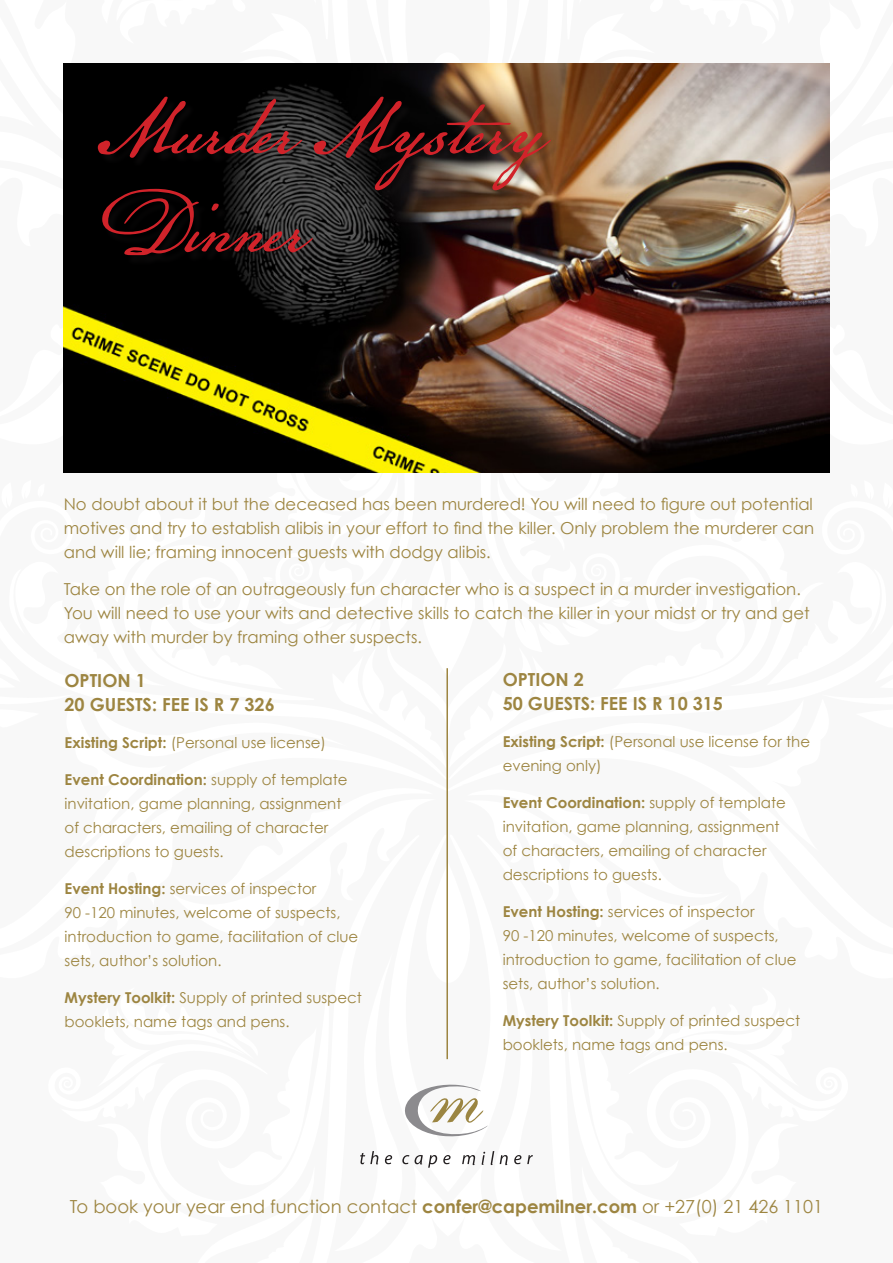
<style>
.page{position:relative;width:893px;height:1263px;background:#fff}
.page>*{position:absolute;margin:0;border:0;box-sizing:border-box;transform-origin:0 0}
.t1{font:18px "Century Gothic";color:#9d8541}
.t2{font:700 18px/24px "Century Gothic";color:#9d8541}
.t3{font:16.5px/24px "Century Gothic";color:#9d8541;text-align:justify}
.t4{font:15px/24px "Century Gothic";color:#9d8541}
.s1{font-weight:700}
</style>
<div class="page">
<img style="left:64px;top:64px;width:765px;height:408px">
<div style="left:104px;top:190px;width:219px;height:76px;background:#231f20;opacity:.3"></div>
<div style="left:99px;top:99px;width:462px;height:102px;background:#231f20;opacity:.3"></div>
<svg style="left:98px;top:97px;width:453px;height:158px;background:#3a211e"></svg>
<hr style="left:446px;top:668px;width:2px;height:391px;background:#9d8541">
<svg style="left:514px;top:1155px;width:7px;height:9px"></svg>
<svg style="left:500px;top:1155px;width:8px;height:11px"></svg>
<svg style="left:462px;top:1155px;width:13px;height:11px"></svg>
<svg style="left:443px;top:1155px;width:8px;height:9px"></svg>
<svg style="left:402px;top:1155px;width:35px;height:13px"></svg>
<svg style="left:385px;top:1155px;width:7px;height:9px"></svg>
<svg style="left:360px;top:1151px;width:19px;height:14px"></svg>
<svg style="left:482px;top:1151px;width:12px;height:15px"></svg>
<svg style="left:527px;top:1155px;width:6px;height:9px"></svg>
<svg style="left:405px;top:1084px;width:83px;height:53px"></svg>
<p class="t3" style="left:64px;top:492px;width:752px">No doubt about it but the deceased has been murdered! You will need to figure out potential motives and try to establish alibis in your effort to find the killer. Only problem the murderer can and will lie; framing innocent guests with dodgy alibis.</p>
<p class="t3" style="left:64px;top:576px;width:747px;text-align:left">Take on the role of an outrageously fun character who is a suspect in a murder investigation.<br>You will need to use your wits and detective skills to catch the killer in your midst or try and get away with murder by framing other suspects.</p>
<p class="t2" style="left:65px;top:668px;width:212px">OPTION 1<br>20 GUESTS: FEE IS R 7 326</p>
<p class="t4" style="left:65px;top:730px;width:263px"><span class="s1">Existing Script:</span> (Personal use license)</p>
<p class="t4" style="left:65px;top:767px;width:285px"><span class="s1">Event Coordination:</span> supply of template invitation, game planning, assignment of characters, emailing of character descriptions to guests.</p>
<p class="t4" style="left:65px;top:876px;width:295px"><span class="s1">Event Hosting:</span> services of inspector<br>90 -120 minutes, welcome of suspects, introduction to game, facilitation of clue sets, author’s solution.</p>
<p class="t4" style="left:65px;top:985px;width:299px"><span class="s1">Mystery Toolkit:</span> Supply of printed suspect booklets, name tags and pens.</p>
<p class="t2" style="left:503px;top:667px;width:222px">OPTION 2<br>50 GUESTS: FEE IS R 10 315</p>
<p class="t4" style="left:503px;top:729px;width:309px"><span class="s1">Existing Script:</span> (Personal use license for the evening only)</p>
<p class="t4" style="left:503px;top:790px;width:285px"><span class="s1">Event Coordination:</span> supply of template invitation, game planning, assignment of characters, emailing of character descriptions to guests.</p>
<p class="t4" style="left:503px;top:899px;width:295px"><span class="s1">Event Hosting:</span> services of inspector<br>90 -120 minutes, welcome of suspects, introduction to game, facilitation of clue sets, author’s solution.</p>
<p class="t4" style="left:503px;top:1008px;width:299px"><span class="s1">Mystery Toolkit:</span> Supply of printed suspect booklets, name tags and pens.</p>
<p class="t1" style="left:70px;top:1195px;width:755px">To book your year end function contact <span class="s1">confer@capemilner.com</span> or +27(0) 21 426 1101</p>
</div>
